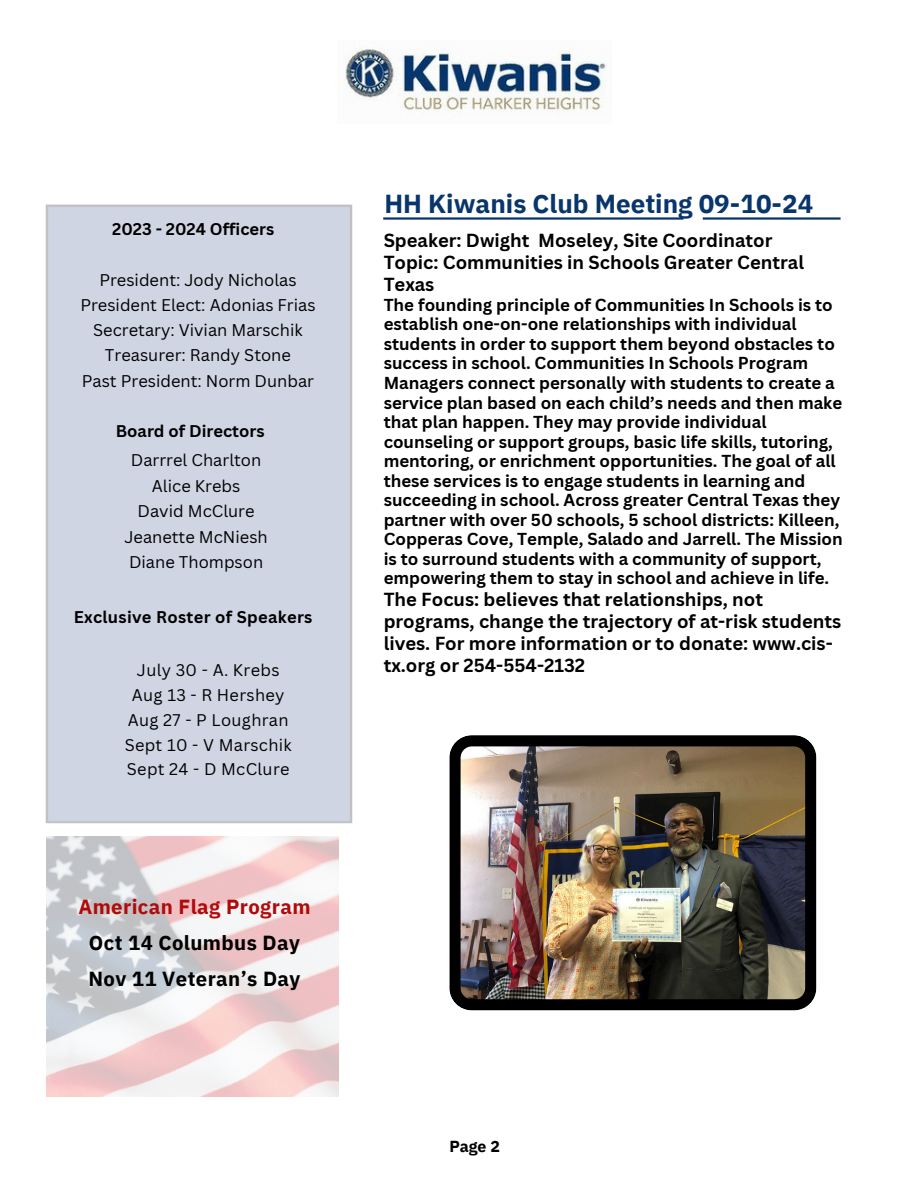
<style>
.page{position:relative;width:918px;height:1188px;background:#fff}
.page>*{position:absolute;margin:0;border:0;box-sizing:border-box;transform-origin:0 0}
.t1{font:700 25.95px "IBM Plex Sans";color:#08356c}
.t2{font:700 20.4px/36px "IBM Plex Sans";letter-spacing:.02em;color:#000;text-align:center}
.t3{font:700 18.45px/21.9px "Canva Sans";color:#000}
.t4{font:700 16.8px/19.5px "Canva Sans";color:#000}
.t5{font:16.5px "Canva Sans";color:#000}
.t6{font:16.5px/24.8px "Canva Sans";letter-spacing:.02em;color:#000;text-align:center}
.t7{font:700 16.5px "Canva Sans";color:#000}
.t8{font:700 16.5px "Canva Sans";letter-spacing:.02em;color:#000}
.t9{font:700 15.9px "IBM Plex Sans";color:#000}
.s1{color:#b20a0a}
</style>
<div class="page">
<img style="left:337px;top:48px;width:271px;height:65px">
<div style="left:45px;top:204px;width:308px;height:620px;background:#d0d5e3"></div>
<img style="left:46px;top:837px;width:293px;height:259px">
<svg style="left:383px;top:217px;width:458px;height:3px"></svg>
<img style="left:449px;top:735px;width:367px;height:275px">
<p class="t7" style="left:112px;top:218px;width:164px">2023 - 2024 Officers</p>
<p class="t5" style="left:99px;top:268px;width:199px">President: Jody Nicholas</p>
<p class="t5" style="left:80px;top:293px;width:237px">President Elect: Adonias Frias</p>
<p class="t5" style="left:93px;top:319px;width:211px">Secretary: Vivian Marschik</p>
<h3 class="t5" style="left:105px;top:344px;width:188px">Treasurer: Randy Stone</h3>
<p class="t5" style="left:82px;top:369px;width:234px">Past President: Norm Dunbar</p>
<p class="t7" style="left:116px;top:419px;width:150px">Board of Directors</p>
<p class="t5" style="left:131px;top:449px;width:132px">Darrrel Charlton</p>
<p class="t5" style="left:152px;top:475px;width:90px">Alice Krebs</p>
<p class="t5" style="left:138px;top:499px;width:119px">David McClure</p>
<h3 class="t5" style="left:124px;top:525px;width:145px">Jeanette McNiesh</h3>
<p class="t5" style="left:129px;top:550px;width:136px">Diane Thompson</p>
<p class="t8" style="left:74px;top:606px;width:240px">Exclusive Roster of Speakers</p>
<p class="t6" style="left:125px;top:657px;width:169px">July 30 - A. Krebs<br>Aug 13 - R Hershey<br>Aug 27 - P Loughran<br>Sept 10 - V Marschik<br>Sept 24 - D McClure</p>
<h3 class="t2" style="left:78px;top:888px;width:234px"><span class="s1">American Flag Program<br></span>Oct 14 Columbus Day<br>Nov 11 Veteran’s Day</h3>
<h2 class="t1" style="left:384px;top:187px;width:430px">HH Kiwanis Club Meeting 09-10-24</h2>
<h3 class="t3" style="left:384px;top:229px;width:422px">Speaker: Dwight Moseley, Site Coordinator<br>Topic: Communities in Schools Greater Central<br>Texas</h3>
<h3 class="t4" style="left:384px;top:294px;width:461px">The founding principle of Communities In Schools is to establish one-on-one relationships with individual students in order to support them beyond obstacles to success in school. Communities In Schools Program Managers connect personally with students to create a service plan based on each child’s needs and then make that plan happen. They may provide individual counseling or support groups, basic life skills, tutoring, mentoring, or enrichment opportunities. The goal of all these services is to engage students in learning and succeeding in school. Across greater Central Texas they partner with over 50 schools, 5 school districts: Killeen, Copperas Cove, Temple, Salado and Jarrell. The Mission is to surround students with a community of support, empowering them to stay in school and achieve in life.</h3>
<h3 class="t3" style="left:384px;top:588px;width:459px">The Focus: believes that relationships, not programs, change the trajectory of at-risk students lives. For more information or to donate: www.cis&shy;tx.org or 254-554-2132</h3>
<h1 class="t9" style="left:449px;top:1135px;width:52px">Page 2</h1>
</div>
